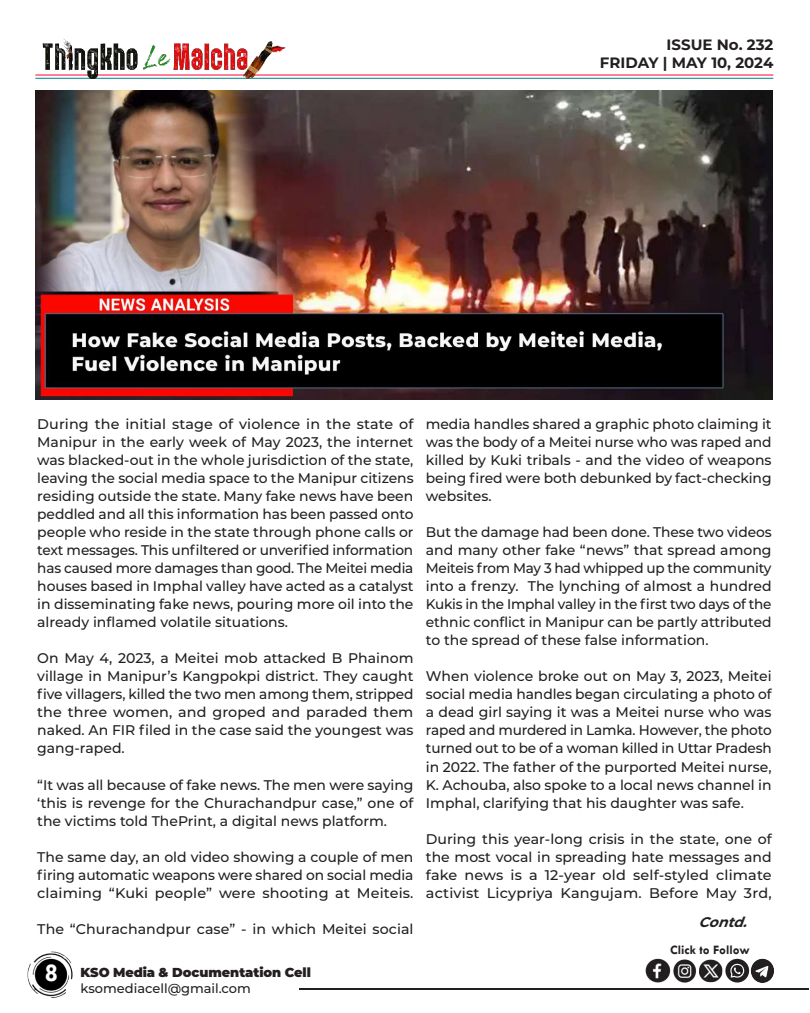
<style>
.page{position:relative;width:810px;height:1013px;background:#fff}
.page>*{position:absolute;margin:0;border:0;box-sizing:border-box;transform-origin:0 0}
.t1{font:700 26px "Tw Cen";color:#fff}
.t2{font:700 15px/18px "Montserrat";color:#231f20;text-align:right}
.t3{font:500 14px/18px "Montserrat";color:#231f20;text-align:justify}
.t4{font:italic 700 14px "Montserrat";color:#231f20}
.t5{font:900 13px "Montserrat";letter-spacing:-.005em;color:#231f20}
.t6{font:500 13px "Montserrat";color:#231f20}
.t7{font:700 13px "Tw Cen";color:#231f20}
</style>
<div class="page">
<hr style="left:299px;top:988px;width:509px;height:1px;background:#231f20">
<img style="left:27px;top:951px;width:46px;height:47px">
<hr style="left:35px;top:74px;width:738px;height:1px;background:#ff002d">
<hr style="left:35px;top:78px;width:738px;height:1px;background:#00848b">
<img style="left:35px;top:38px;width:254px;height:41px">
<img style="left:645px;top:958px;width:129px;height:25px">
<img style="left:35px;top:90px;width:738px;height:310px">
<p class="t2" style="left:600px;top:35px;width:175px">ISSUE No. 232<br>FRIDAY | MAY 10, 2024</p>
<p class="t3" style="left:37px;top:414px;width:378px">During the initial stage of violence in the state of Manipur in the early week of May 2023, the internet was blacked-out in the whole jurisdiction of the state, leaving the social media space to the Manipur citizens residing outside the state. Many fake news have been peddled and all this information has been passed onto people who reside in the state through phone calls or text messages. This unfiltered or unverified information has caused more damages than good. The Meitei media houses based in Imphal valley have acted as a catalyst in disseminating fake news, pouring more oil into the already inflamed volatile situations.</p>
<p class="t3" style="left:37px;top:648px;width:378px">On May 4, 2023, a Meitei mob attacked B Phainom village in Manipur’s Kangpokpi district. They caught five villagers, killed the two men among them, stripped the three women, and groped and paraded them naked. An FIR filed in the case said the youngest was gang-raped.</p>
<p class="t3" style="left:37px;top:774px;width:378px">“It was all because of fake news. The men were saying ‘this is revenge for the Churachandpur case,” one of the victims told ThePrint, a digital news platform.</p>
<p class="t3" style="left:37px;top:846px;width:378px">The same day, an old video showing a couple of men firing automatic weapons were shared on social media claiming “Kuki people” were shooting at Meiteis.</p>
<p class="t3" style="left:37px;top:918px;width:378px">The “Churachandpur case” - in which Meitei social</p>
<h1 class="t1" style="left:44px;top:957px;width:15px">8</h1>
<p class="t5" style="left:81px;top:962px;width:232px">KSO Media &amp; Documentation Cell</p>
<p class="t6" style="left:81px;top:978px;width:172px">ksomediacell@gmail.com</p>
<p class="t3" style="left:426px;top:414px;width:347px">media handles shared a graphic photo claiming it was the body of a Meitei nurse who was raped and killed by Kuki tribals - and the video of weapons being fired were both debunked by fact-checking websites.</p>
<p class="t3" style="left:426px;top:522px;width:347px">But the damage had been done. These two videos and many other fake “news” that spread among Meiteis from May 3 had whipped up the community into a frenzy. The lynching of almost a hundred Kukis in the Imphal valley in the first two days of the ethnic conflict in Manipur can be partly attributed to the spread of these false information.</p>
<p class="t3" style="left:426px;top:666px;width:347px">When violence broke out on May 3, 2023, Meitei social media handles began circulating a photo of a dead girl saying it was a Meitei nurse who was raped and murdered in Lamka. However, the photo turned out to be of a woman killed in Uttar Pradesh in 2022. The father of the purported Meitei nurse, K. Achouba, also spoke to a local news channel in Imphal, clarifying that his daughter was safe.</p>
<p class="t3" style="left:426px;top:828px;width:347px">During this year-long crisis in the state, one of the most vocal in spreading hate messages and fake news is a 12-year old self-styled climate activist Licypriya Kangujam. Before May 3rd,</p>
<p class="t4" style="left:699px;top:912px;width:56px">Contd.</p>
<p class="t7" style="left:670px;top:942px;width:81px">Click to Follow</p>
</div>
